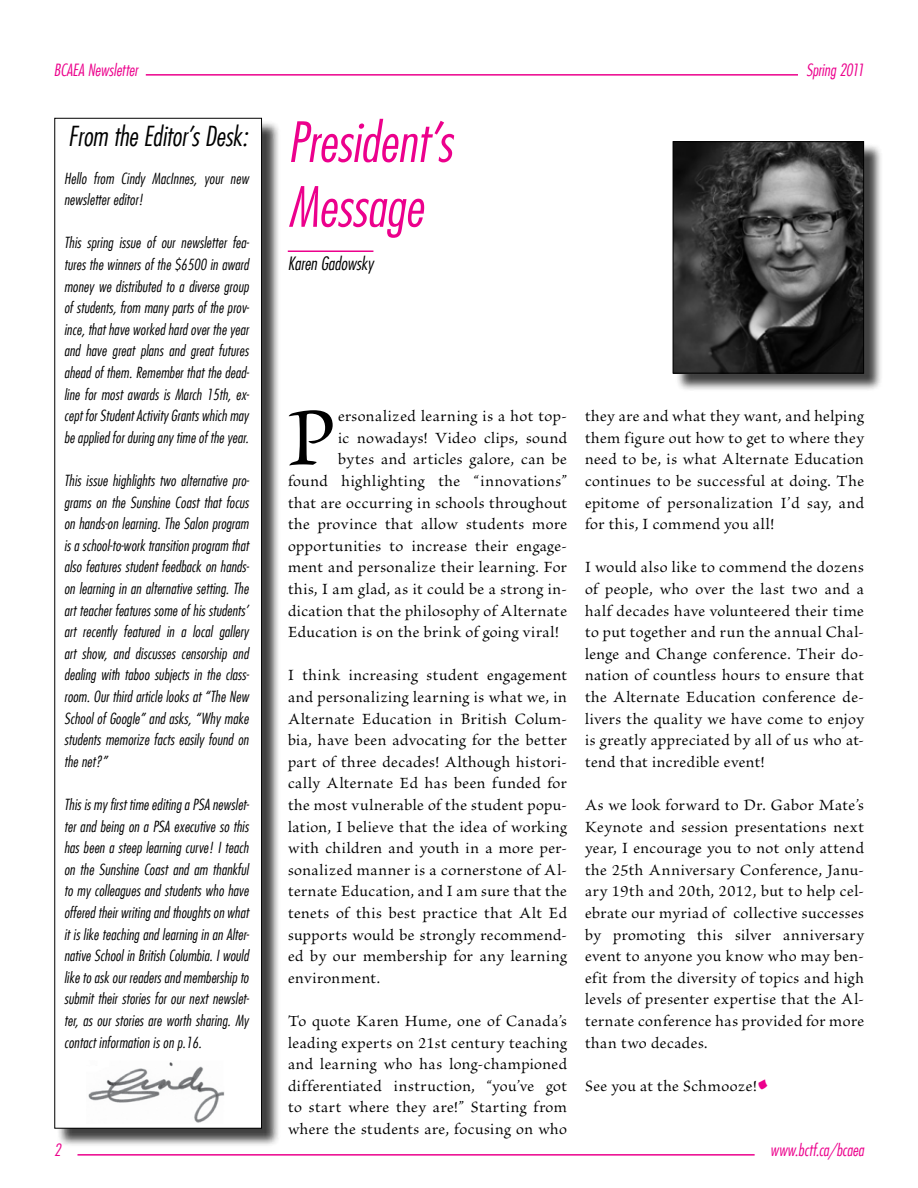
<style>
.page{position:relative;width:918px;height:1188px;background:#fff}
.page>*{position:absolute;margin:0;border:0;box-sizing:border-box;transform-origin:0 0}
.t1{font:85.65px "Brioso Pro";color:#000}
.t2{font:italic 300 condensed 54px/64.8px "Futura";color:#ec008c}
.t3{font:italic 300 condensed 27px "Futura";color:#000}
.t4{font:italic 300 condensed 18px "Futura";color:#000}
.t5{font:16.5px/21.6px "Brioso Pro";letter-spacing:.03em;color:#000;text-align:justify}
.t6{font:italic 300 condensed 16.5px "Futura";color:#ec008c}
.t7{font:italic 300 condensed 15px/21.6px "Futura";letter-spacing:.01em;color:#000;text-align:justify}
.s1{font-weight:700;font-size:33px;color:#ec008c}
</style>
<div class="page">
<hr style="left:77px;top:1154px;width:678px;height:2px;background:#ec008c">
<hr style="left:146px;top:74px;width:652px;height:2px;background:#ec008c">
<hr style="left:288px;top:250px;width:85px;height:2px;background:#ec008c">
<div style="left:675px;top:144px;width:208px;height:248px;background:#000;opacity:.75"></div>
<img style="left:675px;top:143px;width:187px;height:229px">
<div style="left:673px;top:141px;width:191px;height:233px;border:1px solid #000"></div>
<div style="left:56px;top:120px;width:225px;height:1027px;background:#000;opacity:.75"></div>
<div style="left:55px;top:118px;width:207px;height:1010px;background:#fff"></div>
<div style="left:54px;top:118px;width:208px;height:1011px;border:1px solid #000"></div>
<img style="left:88px;top:1062px;width:137px;height:61px">
<p class="t6" style="left:54px;top:60px;width:86px">BCAEA Newsletter</p>
<p class="t6" style="left:806px;top:60px;width:59px">Spring 2011</p>
<h2 class="t2" style="left:288px;top:110px;width:166px">President’s<br>Message</h2>
<p class="t4" style="left:288px;top:253px;width:87px">Karen Gadowsky</p>
<h3 class="t3" style="left:68px;top:120px;width:181px">From the Editor’s Desk:</h3>
<p class="t7" style="left:64px;top:167px;width:186px">Hello from Cindy MacInnes, your new newsletter editor!</p>
<p class="t7" style="left:64px;top:232px;width:187px">This spring issue of our newsletter fea&shy;tures the winners of the $6500 in award money we distributed to a diverse group of students, from many parts of the prov&shy;ince, that have worked hard over the year and have great plans and great futures ahead of them. Remember that the dead&shy;line for most awards is March 15th, ex&shy;cept for Student Activity Grants which may be applied for during any time of the year.</p>
<p class="t7" style="left:64px;top:470px;width:187px">This issue highlights two alternative pro&shy;grams on the Sunshine Coast that focus on hands-on learning. The Salon program is a school-to-work transition program that also features student feedback on hands&shy;on learning in an alternative setting. The art teacher features some of his students’ art recently featured in a local gallery art show, and discusses censorship and dealing with taboo subjects in the class&shy;room. Our third article looks at “The New School of Google” and asks, “Why make students memorize facts easily found on the net?”</p>
<p class="t7" style="left:64px;top:794px;width:187px">This is my first time editing a PSA newslet&shy;ter and being on a PSA executive so this has been a steep learning curve! I teach on the Sunshine Coast and am thankful to my colleagues and students who have offered their writing and thoughts on what it is like teaching and learning in an Alter&shy;native School in British Columbia. I would like to ask our readers and membership to submit their stories for our next newslet&shy;ter, as our stories are worth sharing. My contact information is on p.16.</p>
<p class="t5" style="left:585px;top:406px;width:281px">they are and what they want, and helping them figure out how to get to where they need to be, is what Alternate Education continues to be successful at doing. The epitome of personalization I’d say, and for this, I commend you all!</p>
<p class="t5" style="left:585px;top:557px;width:281px">I would also like to commend the dozens of people, who over the last two and a half decades have volunteered their time to put together and run the annual Chal&shy;lenge and Change conference. Their do&shy;nation of countless hours to ensure that the Alternate Education conference de&shy;livers the quality we have come to enjoy is greatly appreciated by all of us who at&shy;tend that incredible event!</p>
<p class="t5" style="left:585px;top:795px;width:281px">As we look forward to Dr. Gabor Mate’s Keynote and session presentations next year, I encourage you to not only attend the 25th Anniversary Conference, Janu&shy;ary 19th and 20th, 2012, but to help cel&shy;ebrate our myriad of collective successes by promoting this silver anniversary event to anyone you know who may ben&shy;efit from the diversity of topics and high levels of presenter expertise that the Al&shy;ternate conference has provided for more than two decades.</p>
<p class="t5" style="left:585px;top:1076px;width:186px">See you at the Schmooze!<span class="s1">•</span></p>
<h1 class="t1" style="left:288px;top:392px;width:49px">P</h1>
<p class="t5" style="left:338px;top:406px;width:230px">ersonalized learning is a hot top-</p>
<p class="t5" style="left:338px;top:428px;width:230px">ic nowadays! Video clips, sound</p>
<p class="t5" style="left:338px;top:449px;width:230px">bytes and articles galore, can be</p>
<p class="t5" style="left:288px;top:471px;width:281px">found highlighting the “innovations”</p>
<p class="t5" style="left:288px;top:493px;width:281px">that are occurring in schools throughout</p>
<p class="t5" style="left:288px;top:514px;width:281px">the province that allow students more</p>
<p class="t5" style="left:288px;top:536px;width:280px">opportunities to increase their engage-</p>
<p class="t5" style="left:288px;top:557px;width:281px">ment and personalize their learning. For</p>
<p class="t5" style="left:288px;top:579px;width:280px">this, I am glad, as it could be a strong in-</p>
<p class="t5" style="left:288px;top:601px;width:281px">dication that the philosophy of Alternate</p>
<p class="t5" style="left:288px;top:622px;width:272px">Education is on the brink of going viral!</p>
<p class="t5" style="left:288px;top:665px;width:281px">I think increasing student engagement and personalizing learning is what we, in Alternate Education in British Colum&shy;bia, have been advocating for the better part of three decades! Although histori&shy;cally Alternate Ed has been funded for the most vulnerable of the student popu&shy;lation, I believe that the idea of working with children and youth in a more per&shy;sonalized manner is a cornerstone of Al&shy;ternate Education, and I am sure that the tenets of this best practice that Alt Ed supports would be strongly recommend&shy;ed by our membership for any learning environment.</p>
<p class="t5" style="left:288px;top:1011px;width:281px">To quote Karen Hume, one of Canada’s leading experts on 21st century teaching and learning who has long-championed differentiated instruction, “you’ve got to start where they are!” Starting from where the students are, focusing on who</p>
<p class="t6" style="left:54px;top:1140px;width:8px">2</p>
<p class="t6" style="left:770px;top:1140px;width:95px">www.bctf.ca/bcaea</p>
</div>
